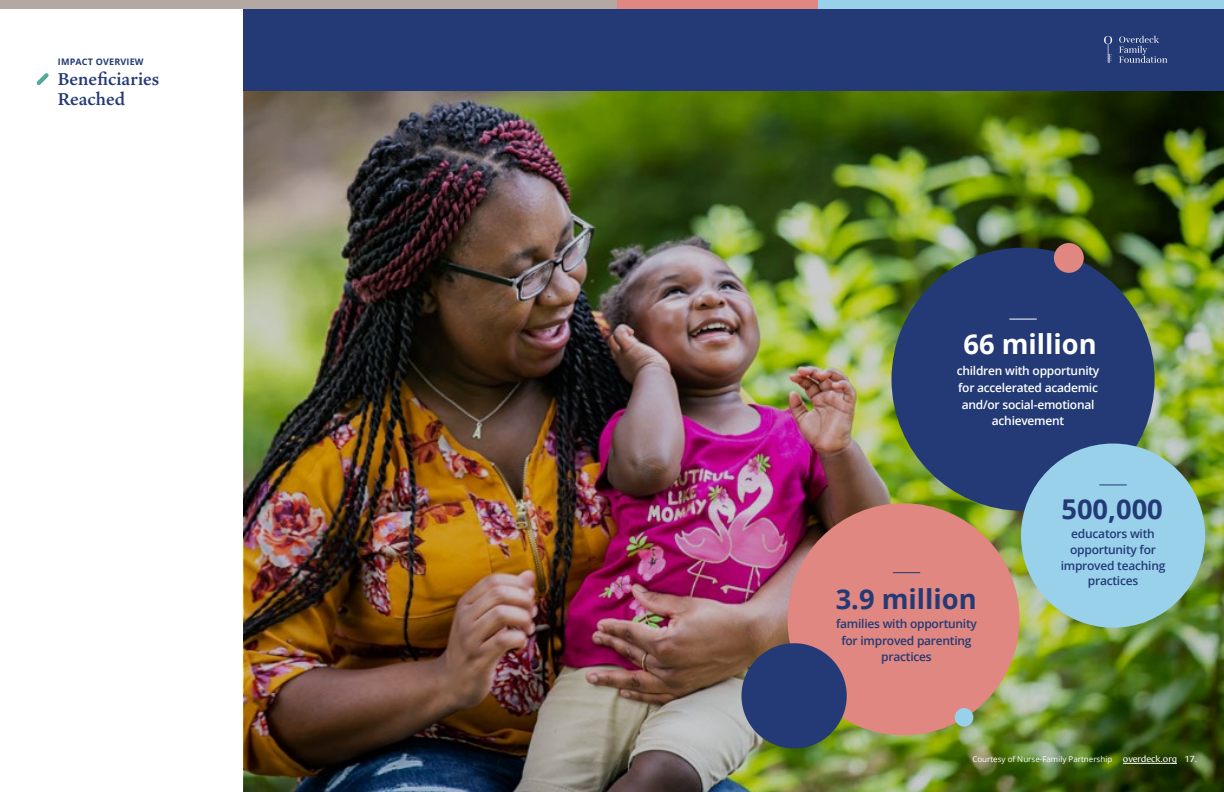
<style>
.page{position:relative;width:1224px;height:792px;background:#fff}
.page>*{position:absolute;margin:0;border:0;box-sizing:border-box;transform-origin:0 0}
.t1{font:700 27.3px "Open Sans";color:#233a76}
.t2{font:700 27.3px "Open Sans";color:#fff}
.t3{font:600 18.8px/19.8px "Ten Oldstyle";color:#233a76}
.t4{font:600 12px/15.7px "Open Sans";letter-spacing:-.02em;color:#233a76;text-align:center}
.t5{font:600 12px/16.7px "Open Sans";letter-spacing:-.02em;color:#fff;text-align:center}
.t6{font:700 9px "Open Sans";letter-spacing:.02em;color:#233a76}
.t7{font:8px "Open Sans";color:#fff}
.s1{font-family:"Cora";font-size:9px}
</style>
<div class="page">
<div style="left:244px;top:0;width:980px;height:792px;background:#233a76"></div>
<img style="left:245px;top:91px;width:979px;height:701px">
<svg style="left:36px;top:73px;width:13px;height:12px"></svg>
<div style="left:892px;top:248px;width:263px;height:263px;background:#233a76;border-radius:50%"></div>
<div style="left:1021px;top:444px;width:184px;height:184px;background:#99d1eb;border-radius:50%"></div>
<div style="left:1054px;top:243px;width:30px;height:30px;background:#df8780;border-radius:50%"></div>
<div style="left:787px;top:503px;width:233px;height:232px;background:#df8780;border-radius:50%"></div>
<div style="left:741px;top:643px;width:106px;height:105px;background:#233a76;border-radius:50%"></div>
<div style="left:955px;top:708px;width:18px;height:19px;background:#98d2ea;border-radius:50%"></div>
<svg style="left:1009px;top:319px;width:28px;height:1px"></svg>
<svg style="left:1099px;top:485px;width:28px;height:1px"></svg>
<svg style="left:893px;top:572px;width:27px;height:1px"></svg>
<div style="left:0;top:0;width:619px;height:9px;background:#b4a8a2"></div>
<div style="left:618px;top:0;width:201px;height:9px;background:#df8780"></div>
<div style="left:819px;top:0;width:405px;height:9px;background:#98d2ea"></div>
<hr style="left:1123px;top:763px;width:54px;height:1px;background:#fff">
<svg style="left:1119px;top:36px;width:48px;height:27px"></svg>
<svg style="left:1104px;top:36px;width:8px;height:27px"></svg>
<p class="t6" style="left:58px;top:55px;width:87px">IMPACT OVERVIEW</p>
<h2 class="t3" style="left:57px;top:68px;width:103px">Beneficiaries<br>Reached</h2>
<h1 class="t2" style="left:963px;top:325px;width:135px">66 million</h1>
<p class="t5" style="left:957px;top:362px;width:144px">children with opportunity for accelerated academic and/or social-emotional achievement</p>
<h1 class="t1" style="left:836px;top:580px;width:143px">3.9 million</h1>
<p class="t4" style="left:836px;top:616px;width:142px;line-height:16.5px">families with opportunity for improved parenting practices</p>
<h1 class="t1" style="left:1061px;top:490px;width:103px">500,000</h1>
<p class="t4" style="left:1061px;top:525px;width:106px">educators with opportunity for improved teaching practices</p>
<p class="t7" style="left:972px;top:754px;width:226px">Courtesy of Nurse-Family Partnership <span class="s1">overdeck.org 17.</span></p>
</div>
